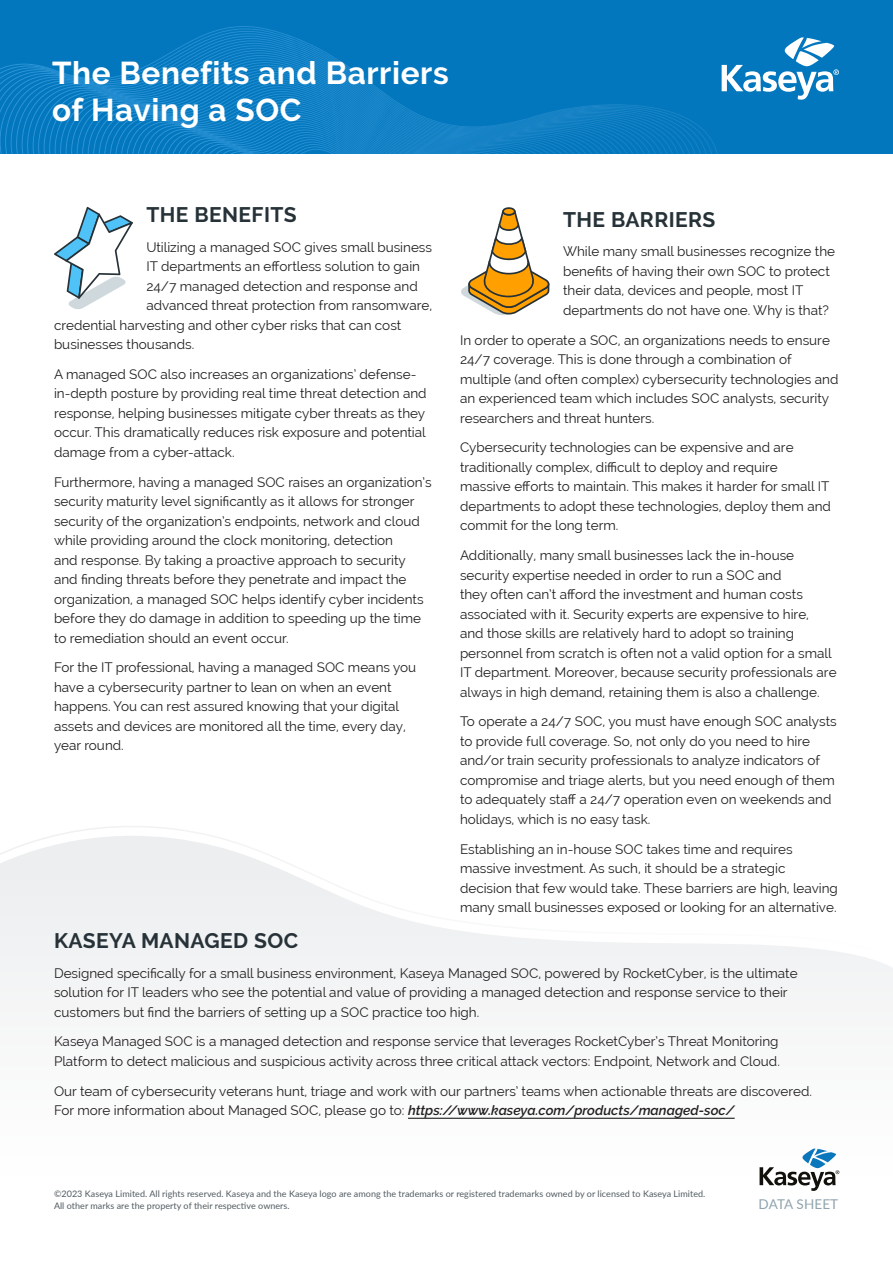
<style>
.page{position:relative;width:893px;height:1263px;background:#fff}
.page>*{position:absolute;margin:0;border:0;box-sizing:border-box;transform-origin:0 0}
.t1{font:700 31.5px/37.5px "Raleway";letter-spacing:.02em;color:#fff}
.t2{font:700 21px "Raleway";letter-spacing:.02em;color:#263238}
.t3{font:13.5px/19.5px "Raleway";color:#211f21}
.t4{font:13.5px "Lato";letter-spacing:.01em;color:#90a4ae}
.t5{font:9px/12px "Lato";letter-spacing:.005em;color:#515b60}
.s1{font-weight:600;font-style:italic}
</style>
<div class="page">
<div style="left:0;top:0;width:893px;height:172px;background:#0277bd"></div>
<div style="left:0;top:154px;width:893px;height:549px;background:#fff"></div>
<svg style="left:722px;top:37px;width:117px;height:63px"></svg>
<svg style="left:0;top:26px;width:718px;height:266px"></svg>
<svg style="left:0;top:826px;width:893px;height:360px"></svg>
<hr style="left:408px;top:1118px;width:327px;height:1px;background:#211f21">
<svg style="left:198px;top:130px;width:351px;height:186px"></svg>
<svg style="left:54px;top:207px;width:79px;height:102px"></svg>
<svg style="left:760px;top:1148px;width:79px;height:43px"></svg>
<h1 class="t1" style="left:52px;top:54px;width:398px">The Benefits and Barriers of Having a SOC</h1>
<h2 class="t2" style="left:146px;top:202px;width:152px">THE BENEFITS</h2>
<p class="t3" style="left:146px;top:237px;width:287px">Utilizing a managed SOC gives small business</p>
<p class="t3" style="left:146px;top:256px;width:275px">IT departments an effortless solution to gain</p>
<p class="t3" style="left:146px;top:276px;width:273px">24/7 managed detection and response and</p>
<p class="t3" style="left:146px;top:295px;width:287px">advanced threat protection from ransomware,</p>
<p class="t3" style="left:54px;top:315px;width:349px">credential harvesting and other cyber risks that can cost</p>
<p class="t3" style="left:54px;top:334px;width:142px">businesses thousands.</p>
<p class="t3" style="left:54px;top:364px;width:374px">A managed SOC also increases an organizations’ defense&shy;in-depth posture by providing real time threat detection and response, helping businesses mitigate cyber threats as they occur. This dramatically reduces risk exposure and potential damage from a cyber-attack.</p>
<p class="t3" style="left:54px;top:472px;width:379px">Furthermore, having a managed SOC raises an organization’s security maturity level significantly as it allows for stronger security of the organization’s endpoints, network and cloud while providing around the clock monitoring, detection<br>and response. By taking a proactive approach to security and finding threats before they penetrate and impact the organization, a managed SOC helps identify cyber incidents before they do damage in addition to speeding up the time to remediation should an event occur.</p>
<p class="t3" style="left:54px;top:658px;width:364px">For the IT professional, having a managed SOC means you have a cybersecurity partner to lean on when an event happens. You can rest assured knowing that your digital assets and devices are monitored all the time, every day, year round.</p>
<h2 class="t2" style="left:563px;top:207px;width:154px">THE BARRIERS</h2>
<p class="t3" style="left:563px;top:242px;width:274px">While many small businesses recognize the benefits of having their own SOC to protect their data, devices and people, most IT departments do not have one. Why is that?</p>
<p class="t3" style="left:460px;top:330px;width:380px">In order to operate a SOC, an organizations needs to ensure 24/7 coverage. This is done through a combination of multiple (and often complex) cybersecurity technologies and an experienced team which includes SOC analysts, security researchers and threat hunters.</p>
<p class="t3" style="left:460px;top:438px;width:372px">Cybersecurity technologies can be expensive and are traditionally complex, difficult to deploy and require massive efforts to maintain. This makes it harder for small IT departments to adopt these technologies, deploy them and commit for the long term.</p>
<p class="t3" style="left:460px;top:546px;width:378px">Additionally, many small businesses lack the in-house security expertise needed in order to run a SOC and<br>they often can’t afford the investment and human costs associated with it. Security experts are expensive to hire,<br>and those skills are relatively hard to adopt so training personnel from scratch is often not a valid option for a small IT department. Moreover, because security professionals are always in high demand, retaining them is also a challenge.</p>
<p class="t3" style="left:460px;top:712px;width:378px">To operate a 24/7 SOC, you must have enough SOC analysts to provide full coverage. So, not only do you need to hire and/or train security professionals to analyze indicators of compromise and triage alerts, but you need enough of them to adequately staff a 24/7 operation even on weekends and holidays, which is no easy task.</p>
<p class="t3" style="left:460px;top:839px;width:379px">Establishing an in-house SOC takes time and requires massive investment. As such, it should be a strategic decision that few would take. These barriers are high, leaving many small businesses exposed or looking for an alternative.</p>
<h2 class="t2" style="left:54px;top:928px;width:246px">KASEYA MANAGED SOC</h2>
<p class="t3" style="left:54px;top:963px;width:745px">Designed specifically for a small business environment, Kaseya Managed SOC, powered by RocketCyber, is the ultimate solution for IT leaders who see the potential and value of providing a managed detection and response service to their customers but find the barriers of setting up a SOC practice too high.</p>
<p class="t3" style="left:54px;top:1032px;width:727px">Kaseya Managed SOC is a managed detection and response service that leverages RocketCyber’s Threat Monitoring<br>Platform to detect malicious and suspicious activity across three critical attack vectors: Endpoint, Network and Cloud.</p>
<p class="t3" style="left:54px;top:1081px;width:760px">Our team of cybersecurity veterans hunt, triage and work with our partners’ teams when actionable threats are discovered.<br>For more information about Managed SOC, please go to: <span class="s1">https://www.kaseya.com/products/managed-soc/</span></p>
<p class="t5" style="left:54px;top:1187px;width:653px">©2023 Kaseya Limited. All rights reserved. Kaseya and the Kaseya logo are among the trademarks or registered trademarks owned by or licensed to Kaseya Limited.<br>All other marks are the property of their respective owners.</p>
<p class="t4" style="left:758px;top:1194px;width:81px">DATA SHEET</p>
</div>
